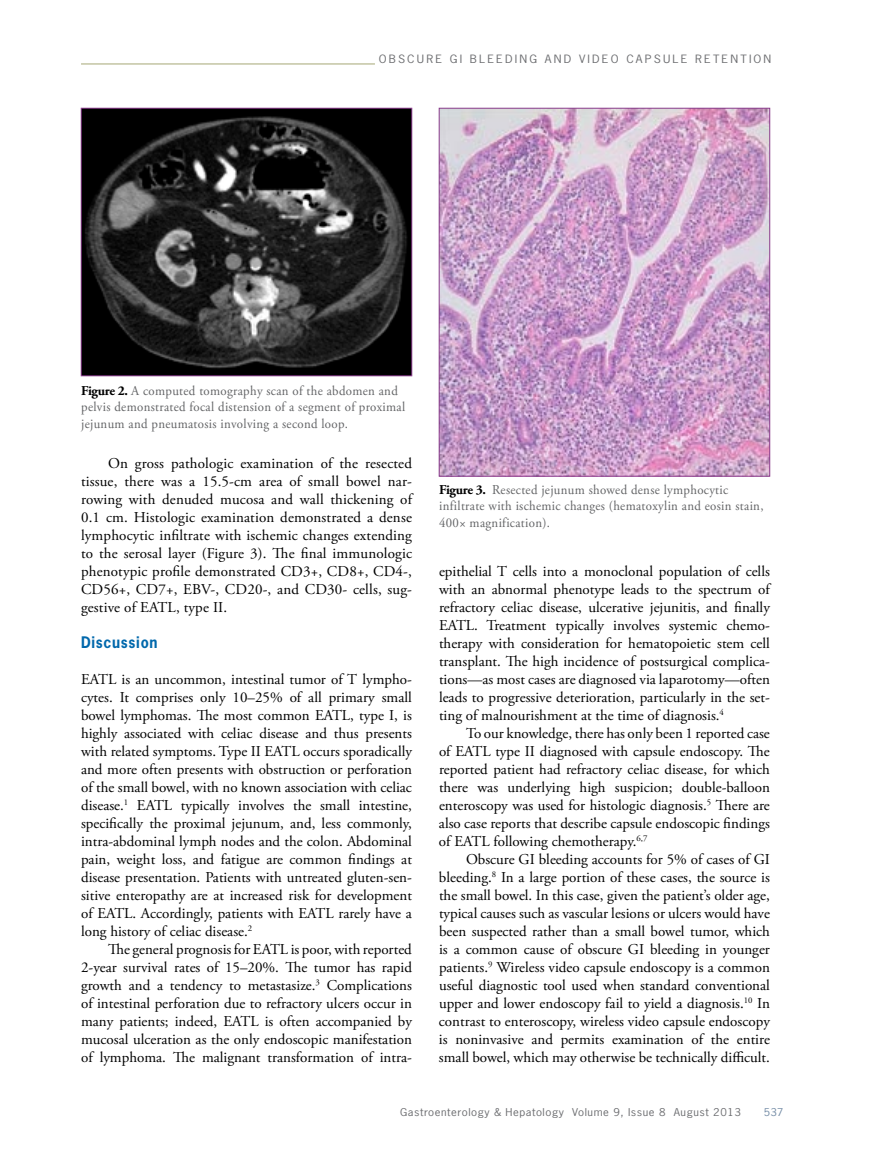
<style>
.page{position:relative;width:878px;height:1175px;background:#fff}
.page>*{position:absolute;margin:0;border:0;box-sizing:border-box;transform-origin:0 0}
.t1{font:15px/18px "Adobe Garamond Pro";color:#000;text-align:justify}
.t2{font:700 15px "News Gothic Std";letter-spacing:.05em;color:#0068ac;scale:.95 1}
.t3{font:13.5px/16.5px "Adobe Garamond Pro";letter-spacing:.025em;color:#636466;scale:.95 1}
.t4{font:10.8px "News Gothic Std";letter-spacing:.18em;color:#6d6e71;scale:1.11 1}
.t5{font:10.2px "News Gothic Std";letter-spacing:.05em;color:#6d6e71;scale:1.11 1}
.t6{font:10.2px "News Gothic Std";color:#738ba5;scale:1.11 1}
.s1{font-weight:700;color:#000}
</style>
<div class="page">
<hr style="left:81px;top:64px;width:294px;height:1px;background:#a5a876">
<img style="left:441px;top:110px;width:327px;height:364px">
<div style="left:439px;top:108px;width:331px;height:368px;border:1px solid #8a3c8c"></div>
<img style="left:83px;top:110px;width:327px;height:264px">
<div style="left:81px;top:108px;width:331px;height:268px;border:1px solid #8a3c8c"></div>
<p class="t4" style="left:379px;top:52px;width:355px">OBSCURE GI BLEEDING AND VIDEO CAPSULE RETENTION</p>
<p class="t3" style="left:81px;top:383px;width:342px"><span class="s1">Figure 2.</span> A computed tomography scan of the abdomen and pelvis demonstrated focal distension of a segment of proximal jejunum and pneumatosis involving a second loop.</p>
<p class="t1" style="left:81px;top:455px;width:332px;text-indent:27px">On gross pathologic examination of the resected tissue, there was a 15.5-cm area of small bowel nar&shy;rowing with denuded mucosa and wall thickening of 0.1 cm. Histologic examination demonstrated a dense lymphocytic infiltrate with ischemic changes extending to the serosal layer (Figure 3). The final immunologic phenotypic profile demonstrated CD3+, CD8+, CD4-, CD56+, CD7+, EBV-, CD20-, and CD30- cells, sug&shy;gestive of EATL, type II.</p>
<p class="t2" style="left:81px;top:632px;width:82px">Discussion</p>
<p class="t1" style="left:81px;top:671px;width:332px">EATL is an uncommon, intestinal tumor of T lympho&shy;cytes. It comprises only 10–25% of all primary small bowel lymphomas. The most common EATL, type I, is highly associated with celiac disease and thus presents with related symptoms. Type II EATL occurs sporadically and more often presents with obstruction or perforation of the small bowel, with no known association with celiac disease.<sup>1</sup> EATL typically involves the small intestine, specifically the proximal jejunum, and, less commonly, intra-abdominal lymph nodes and the colon. Abdominal pain, weight loss, and fatigue are common findings at disease presentation. Patients with untreated gluten-sen&shy;sitive enteropathy are at increased risk for development of EATL. Accordingly, patients with EATL rarely have a long history of celiac disease.<sup>2</sup></p>
<p class="t1" style="left:81px;top:941px;width:332px;text-indent:27px">The general prognosis for EATL is poor, with reported 2-year survival rates of 15–20%. The tumor has rapid growth and a tendency to metastasize.<sup>3</sup> Complications of intestinal perforation due to refractory ulcers occur in many patients; indeed, EATL is often accompanied by mucosal ulceration as the only endoscopic manifestation of lymphoma. The malignant transformation of intra-</p>
<p class="t3" style="left:439px;top:481px;width:343px"><span class="s1">Figure 3.</span> Resected jejunum showed dense lymphocytic infiltrate with ischemic changes (hematoxylin and eosin stain,<br>400× magnification).</p>
<p class="t1" style="left:439px;top:563px;width:332px">epithelial T cells into a monoclonal population of cells with an abnormal phenotype leads to the spectrum of refractory celiac disease, ulcerative jejunitis, and finally EATL. Treatment typically involves systemic chemo&shy;therapy with consideration for hematopoietic stem cell transplant. The high incidence of postsurgical complica&shy;tions—as most cases are diagnosed via laparotomy—often leads to progressive deterioration, particularly in the set&shy;ting of malnourishment at the time of diagnosis.<sup>4</sup></p>
<p class="t1" style="left:439px;top:725px;width:332px;text-indent:27px">To our knowledge, there has only been 1 reported case of EATL type II diagnosed with capsule endoscopy. The reported patient had refractory celiac disease, for which there was underlying high suspicion; double-balloon enteroscopy was used for histologic diagnosis.<sup>5</sup> There are also case reports that describe capsule endoscopic findings of EATL following chemotherapy.<sup>6,7</sup></p>
<p class="t1" style="left:439px;top:851px;width:332px;text-indent:27px">Obscure GI bleeding accounts for 5% of cases of GI bleeding.<sup>8</sup> In a large portion of these cases, the source is the small bowel. In this case, given the patient’s older age, typical causes such as vascular lesions or ulcers would have been suspected rather than a small bowel tumor, which is a common cause of obscure GI bleeding in younger patients.<sup>9</sup> Wireless video capsule endoscopy is a common useful diagnostic tool used when standard conventional upper and lower endoscopy fail to yield a diagnosis.<sup>10</sup> In contrast to enteroscopy, wireless video capsule endoscopy is noninvasive and permits examination of the entire small bowel, which may otherwise be technically difficult.</p>
<p class="t5" style="left:400px;top:1105px;width:308px">Gastroenterology &amp; Hepatology Volume 9, Issue 8 August 2013</p>
<p class="t6" style="left:764px;top:1105px;width:19px">537</p>
</div>
